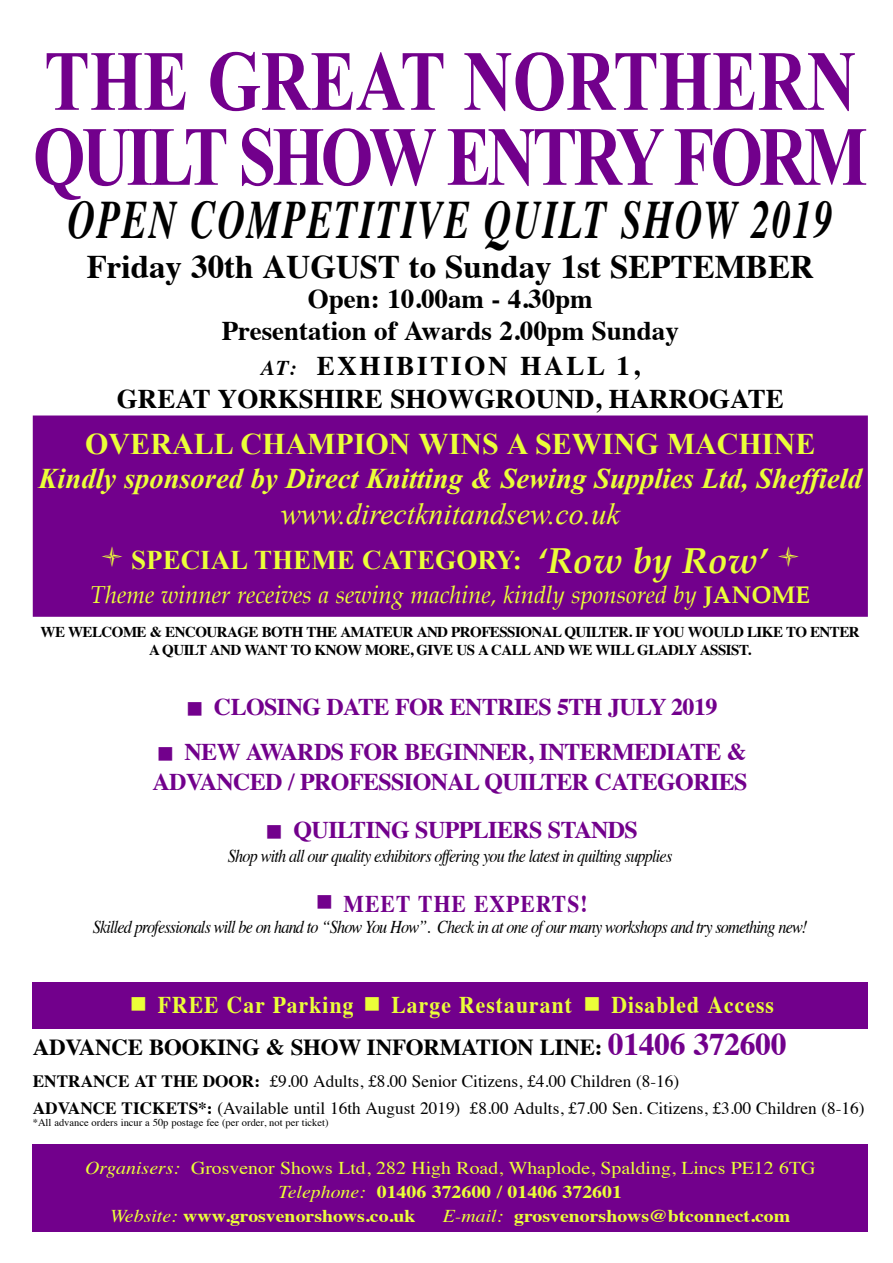
<style>
.page{position:relative;width:893px;height:1263px;background:#fff}
.page>*{position:absolute;margin:0;border:0;box-sizing:border-box;transform-origin:0 0}
.t1{font:700 85.5px "Times New Roman";color:#72008c;scale:.8 1}
.t2{font:700 84px "Times New Roman";letter-spacing:-.055em;color:#72008c;scale:.8 1}
.t3{font:italic 700 54px "Times";letter-spacing:.05em;color:#000;scale:.7 1}
.t4{font:700 33px "Times";color:#000}
.t5{font:700 30px "Times New Roman";color:#ebff38}
.t6{font:italic 30px "Times New Roman";color:#ebff38}
.t7{font:italic 700 28.5px "Times New Roman";color:#ebff38}
.t8{font:700 27px/32.4px "Times";color:#000;text-align:center}
.t9{font:700 27px "Times New Roman";color:#ebff38}
.t10{font:700 24px/44.8px "Times";letter-spacing:-.025em;color:#72008c;text-align:center}
.t11{font:italic 24px "Palatino";color:#ebff38}
.t12{font:700 24px "Times";letter-spacing:.05em;color:#ebff38;scale:.9 1}
.t13{font:700 24px "Times";letter-spacing:.05em;color:#72008c;scale:.9 1}
.t14{font:700 22.95px "Times";letter-spacing:-.01em;color:#000}
.t15{font:italic 18px "Times";letter-spacing:-.05em;color:#000;scale:.9 1}
.t16{font:700 18px "Times";color:#ebff38;scale:1.1 1}
.t17{font:18px "Times";color:#ebff38;scale:1.1 1}
.t18{font:17.25px/26.8px "Times";color:#000}
.t19{font:700 15px/18px "Times";letter-spacing:-.035em;color:#000;text-align:center}
.t20{font:10.5px "Times";color:#000}
.s1{font-style:italic;font-size:21px}
.s2{font-family:"Palatino";font-style:italic;font-size:36px}
.s3{font-weight:700;font-style:normal}
.s4{font-size:31.5px;color:#72008c}
.s5{font-weight:700}
.s6{font-style:italic}
.s7{font-weight:400;font-style:italic}
</style>
<div class="page">
<div style="left:36px;top:419px;width:828px;height:195px;background:#72008c"></div>
<div style="left:33px;top:416px;width:834px;height:201px;border:3px solid #72008c"></div>
<div style="left:33px;top:1144px;width:834px;height:87px;background:#72008c"></div>
<div style="left:33px;top:983px;width:834px;height:46px;background:#72008c"></div>
<h1 class="t1" style="left:44px;top:34px;width:1016px">THE GREAT NORTHERN</h1>
<h2 class="t2" style="left:33px;top:110px;width:1044px">QUILT SHOW ENTRY FORM</h2>
<h3 class="t3" style="left:68px;top:198px;width:1094px">OPEN COMPETITIVE QUILT SHOW 2019</h3>
<h3 class="t4" style="left:87px;top:253px;width:728px">Friday 30th AUGUST to Sunday 1st SEPTEMBER</h3>
<h3 class="t8" style="left:222px;top:285px;width:458px">Open: 10.00am - 4.30pm<br>Presentation of Awards 2.00pm Sunday</h3>
<h3 class="t8" style="left:117px;top:352px;width:668px"><span class="s1">AT:</span> EXHIBITION HALL 1,<br>GREAT YORKSHIRE SHOWGROUND, HARROGATE</h3>
<h3 class="t5" style="left:85px;top:427px;width:731px">OVERALL CHAMPION WINS A SEWING MACHINE</h3>
<h3 class="t7" style="left:39px;top:463px;width:824px">Kindly sponsored by Direct Knitting &amp; Sewing Supplies Ltd, Sheffield</h3>
<h3 class="t6" style="left:281px;top:498px;width:340px">www.directknitandsew.co.uk</h3>
<h3 class="t9" style="left:100px;top:545px;width:702px">● SPECIAL THEME CATEGORY: <span class="s2">‘Row by Row’</span> ●</h3>
<h3 class="t11" style="left:91px;top:583px;width:721px">Theme winner receives a sewing machine, kindly sponsored by <span class="s3">JANOME</span></h3>
<p class="t19" style="left:41px;top:624px;width:820px">WE WELCOME &amp; ENCOURAGE BOTH THE AMATEUR AND PROFESSIONAL QUILTER. IF YOU WOULD LIKE TO ENTER<br>A QUILT AND WANT TO KNOW MORE, GIVE US A CALL AND WE WILL GLADLY ASSIST.</p>
<h3 class="t10" style="left:184px;top:686px;width:563px">CLOSING DATE FOR ENTRIES 5TH JULY 2019<br>NEW AWARDS FOR BEGINNER, INTERMEDIATE &amp;</h3>
<h3 class="t10" style="left:293px;top:761px;width:455px;line-height:47.2px;text-align:left;text-indent:-141px">ADVANCED / PROFESSIONAL QUILTER CATEGORIES<br>QUILTING SUPPLIERS STANDS</h3>
<p class="t15" style="left:228px;top:849px;width:495px">Shop with all our quality exhibitors offering you the latest in quilting supplies</p>
<h3 class="t13" style="left:343px;top:894px;width:273px">MEET THE EXPERTS!</h3>
<p class="t15" style="left:93px;top:919px;width:795px">Skilled professionals will be on hand to “Show You How”. Check in at one of our many workshops and try something new!</p>
<h3 class="t12" style="left:158px;top:995px;width:219px">FREE Car Parking</h3>
<h3 class="t12" style="left:391px;top:995px;width:202px">Large Restaurant</h3>
<h3 class="t12" style="left:611px;top:995px;width:182px">Disabled Access</h3>
<p class="t14" style="left:33px;top:1038px;width:755px">ADVANCE BOOKING &amp; SHOW INFORMATION LINE: <span class="s4">01406 372600</span></p>
<p class="t18" style="left:33px;top:1069px;width:833px"><span class="s5">ENTRANCE AT THE DOOR:</span> £9.00 Adults, £8.00 Senior Citizens, £4.00 Children (8-16)<br><span class="s5">ADVANCE TICKETS*:</span> (Available until 16th August 2019) £8.00 Adults, £7.00 Sen. Citizens, £3.00 Children (8-16)</p>
<p class="t20" style="left:33px;top:1118px;width:297px">*All advance orders incur a 50p postage fee (per order, not per ticket)</p>
<p class="t17" style="left:85px;top:1160px;width:665px"><span class="s6">Organisers:</span> Grosvenor Shows Ltd, 282 High Road, Whaplode, Spalding, Lincs PE12 6TG</p>
<p class="t16" style="left:278px;top:1184px;width:314px"><span class="s7">Telephone:</span> 01406 372600 / 01406 372601</p>
<p class="t16" style="left:110px;top:1208px;width:279px"><span class="s7">Website:</span> www.grosvenorshows.co.uk</p>
<p class="t16" style="left:443px;top:1208px;width:317px"><span class="s7">E-mail:</span> grosvenorshows@btconnect.com</p>
</div>
